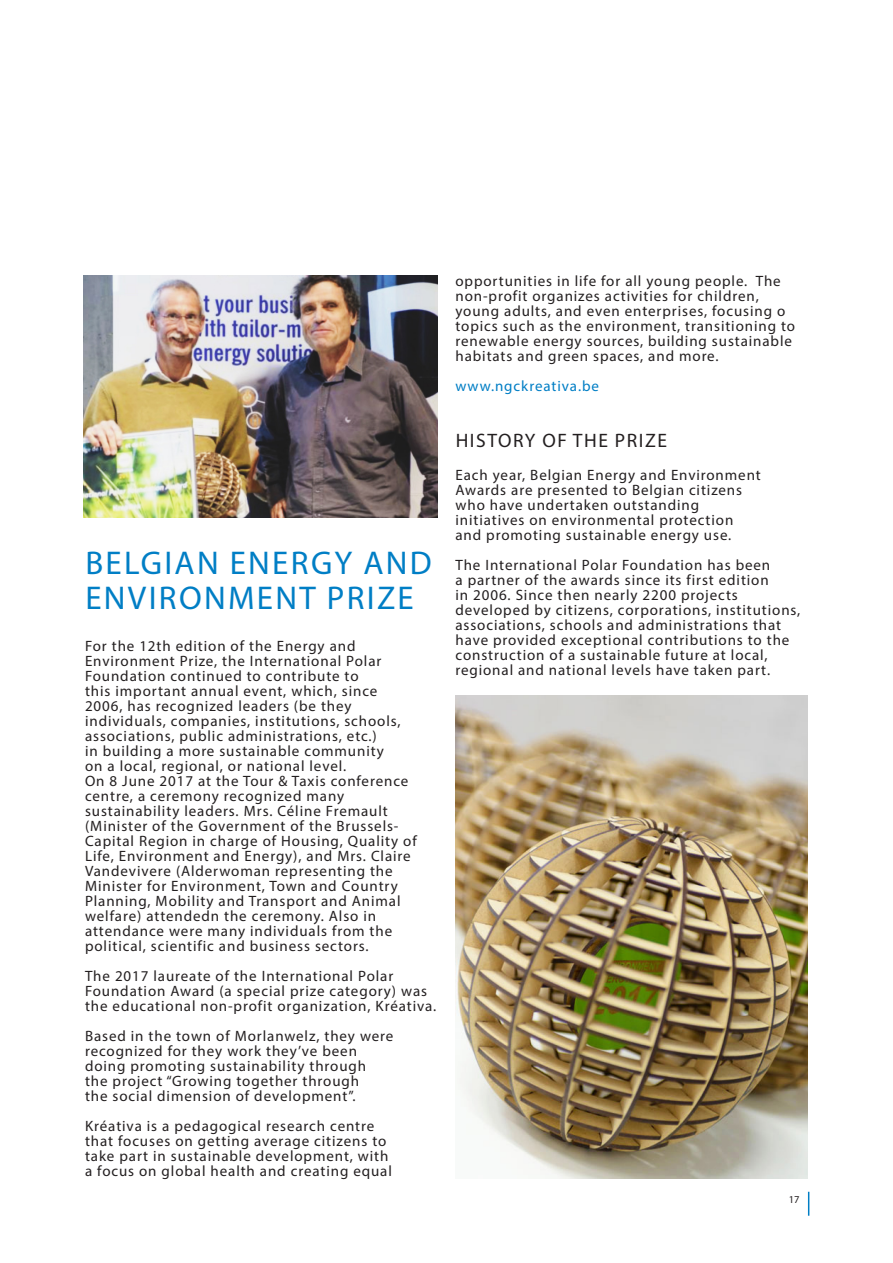
<style>
.page{position:relative;width:893px;height:1263px;background:#fff}
.page>*{position:absolute;margin:0;border:0;box-sizing:border-box;transform-origin:0 0}
.texte{font:33px/34.5px "Myriad Pro";letter-spacing:.07em;color:#007ec5}
.texte-2{font:19.5px "Myriad Pro";letter-spacing:.08em;color:#231f20}
.texte-3{font:15px/15px "Myriad Pro";letter-spacing:.06em;color:#231f20}
.texte-4{font:15px "Myriad Pro";letter-spacing:.06em;color:#007ec5}
.t1{font:10.5px "Myriad Pro";color:#231f20}
</style>
<div class="page">
<svg style="left:808px;top:1192px;width:1px;height:24px"></svg>
<img style="left:83px;top:275px;width:354px;height:243px">
<img style="left:455px;top:695px;width:353px;height:483px">
<p class="texte" style="left:85px;top:545px;width:348px">BELGIAN ENERGY AND<br>ENVIRONMENT PRIZE</p>
<p class="texte-3" style="left:85px;top:638px;width:317px">For the 12th edition of the Energy and Environment Prize, the International Polar Foundation continued to contribute to<br>this important annual event, which, since 2006, has recognized leaders (be they individuals, companies, institutions, schools, associations, public administrations, etc.)<br>in building a more sustainable community on a local, regional, or national level.</p>
<p class="texte-3" style="left:85px;top:773px;width:333px">On 8 June 2017 at the Tour &amp; Taxis conference centre, a ceremony recognized many sustainability leaders. Mrs. Céline Fremault (Minister of the Government of the Brussels-Capital Region in charge of Housing, Quality of Life, Environment and Energy), and Mrs. Claire Vandevivere (Alderwoman representing the Minister for Environment, Town and Country Planning, Mobility and Transport and Animal welfare) attendedn the ceremony. Also in attendance were many individuals from the political, scientific and business sectors.</p>
<p class="texte-3" style="left:85px;top:968px;width:353px">The 2017 laureate of the International Polar<br>Foundation Award (a special prize category) was the educational non-profit organization, Kréativa.</p>
<p class="texte-3" style="left:85px;top:1028px;width:310px">Based in the town of Morlanwelz, they were recognized for they work they’ve been doing promoting sustainability through<br>the project “Growing together through<br>the social dimension of development”.</p>
<p class="texte-3" style="left:85px;top:1118px;width:308px">Kréativa is a pedagogical research centre that focuses on getting average citizens to take part in sustainable development, with a focus on global health and creating equal</p>
<p class="texte-3" style="left:455px;top:273px;width:341px">opportunities in life for all young people. The non-profit organizes activities for children, young adults, and even enterprises, focusing o topics such as the environment, transitioning to renewable energy sources, building sustainable habitats and green spaces, and more.</p>
<p class="texte-4" style="left:455px;top:377px;width:145px">www.ngckreativa.be</p>
<p class="texte-2" style="left:456px;top:428px;width:213px">HISTORY OF THE PRIZE</p>
<p class="texte-3" style="left:455px;top:467px;width:307px">Each year, Belgian Energy and Environment Awards are presented to Belgian citizens who have undertaken outstanding initiatives on environmental protection and promoting sustainable energy use.</p>
<p class="texte-3" style="left:455px;top:557px;width:346px">The International Polar Foundation has been<br>a partner of the awards since its first edition<br>in 2006. Since then nearly 2200 projects developed by citizens, corporations, institutions, associations, schools and administrations that have provided exceptional contributions to the construction of a sustainable future at local, regional and national levels have taken part.</p>
<p class="t1" style="left:789px;top:1193px;width:12px">17</p>
</div>
